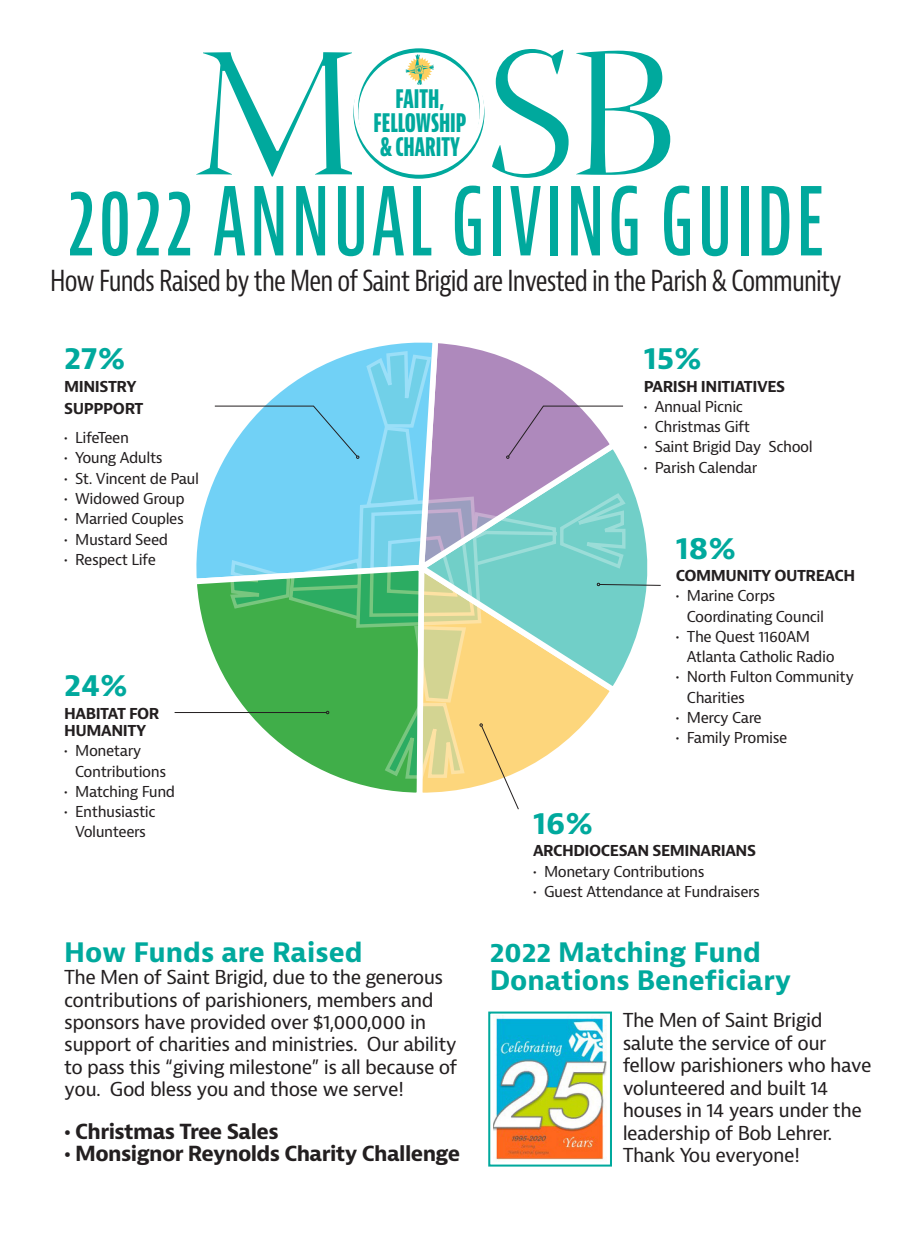
<style>
.page{position:relative;width:900px;height:1260px;background:#fff}
.page>*{position:absolute;margin:0;border:0;box-sizing:border-box;transform-origin:0 0}
.t1{font:600 extra-condensed 92.25px "Bernina Sans";letter-spacing:.05em;color:#00a99d;scale:.94 1}
.t2{font:700 30.25px "Bernina Sans";color:#00a99d}
.t3{font:condensed 28.25px "Bernina Sans";letter-spacing:-.03em;color:#231f20;scale:.94 1}
.t4{font:700 26px/28.8px "Bernina Sans";color:#00a99d}
.t5{font:700 extra-condensed 25px/23.8px "Bernino Sans";color:#00a99d;text-align:center}
.t6{font:700 20.25px "Bernina Sans";letter-spacing:-.03em;color:#231f20}
.t7{font:18.75px/22.5px "Bernina Sans";letter-spacing:-.03em;color:#231f20}
.t8{font:14.75px/20.2px "Bernina Sans";letter-spacing:-.03em;color:#231f20}
.t9{font:700 14.75px/17.5px "Bernina Sans";letter-spacing:-.03em;color:#231f20}
</style>
<div class="page">
<svg style="left:196px;top:49px;width:475px;height:129px"></svg>
<svg style="left:196px;top:485px;width:16px;height:77px"></svg>
<svg style="left:196px;top:562px;width:16px;height:89px"></svg>
<hr style="left:175px;top:712px;width:151px;height:1px;background:#231f20">
<svg style="left:212px;top:342px;width:449px;height:468px"></svg>
<img style="left:494px;top:1015px;width:112px;height:146px">
<div style="left:488px;top:1012px;width:124px;height:155px;border:2px solid #00a99d"></div>
<div style="left:353px;top:43px;width:132px;height:137px;background:#fff"></div>
<div style="left:353px;top:48px;width:131px;height:131px;border:5px solid #00a99d;border-radius:50%"></div>
<div style="left:354px;top:44px;width:130px;height:131px;border:4px solid #fff;border-radius:50%"></div>
<svg style="left:406px;top:54px;width:28px;height:31px"></svg>
<h3 class="t5" style="left:374px;top:88px;width:95px">FAITH,<br>FELLOWSHIP &amp; CHARITY</h3>
<h1 class="t1" style="left:68px;top:169px;width:805px">2022 ANNUAL GIVING GUIDE</h1>
<h3 class="t3" style="left:50px;top:263px;width:844px">How Funds Raised by the Men of Saint Brigid are Invested in the Parish &amp; Community</h3>
<h2 class="t2" style="left:64px;top:339px;width:63px">27%</h2>
<p class="t9" style="left:64px;top:375px;width:81px;line-height:22.2px">MINISTRY<br>SUPPPORT</p>
<p class="t8" style="left:64px;top:428px;width:66px">• LifeTeen</p>
<p class="t8" style="left:64px;top:448px;width:100px">• Young Adults</p>
<p class="t8" style="left:64px;top:469px;width:136px">• St. Vincent de Paul</p>
<p class="t8" style="left:64px;top:489px;width:122px">• Widowed Group</p>
<p class="t8" style="left:64px;top:509px;width:121px">• Married Couples</p>
<p class="t8" style="left:64px;top:529px;width:105px">• Mustard Seed</p>
<p class="t8" style="left:64px;top:550px;width:93px">• Respect Life</p>
<h2 class="t2" style="left:644px;top:339px;width:60px">15%</h2>
<p class="t9" style="left:644px;top:378px;width:143px">PARISH INITIATIVES</p>
<p class="t8" style="left:644px;top:397px;width:101px">• Annual Picnic</p>
<p class="t8" style="left:644px;top:417px;width:108px">• Christmas Gift</p>
<p class="t8" style="left:644px;top:437px;width:171px">• Saint Brigid Day School</p>
<p class="t8" style="left:644px;top:457px;width:115px">• Parish Calendar</p>
<h2 class="t2" style="left:676px;top:528px;width:62px">18%</h2>
<p class="t9" style="left:676px;top:567px;width:181px">COMMUNITY OUTREACH</p>
<p class="t8" style="left:687px;top:586px;width:139px;text-indent:-11px">• Marine Corps<br>Coordinating Council</p>
<p class="t8" style="left:687px;top:627px;width:149px;text-indent:-11px">• The Quest 1160AM<br>Atlanta Catholic Radio</p>
<p class="t8" style="left:687px;top:667px;width:169px;text-indent:-11px">• North Fulton Community<br>Charities</p>
<p class="t8" style="left:676px;top:708px;width:88px">• Mercy Care</p>
<p class="t8" style="left:676px;top:728px;width:113px">• Family Promise</p>
<h2 class="t2" style="left:64px;top:666px;width:65px">24%</h2>
<p class="t9" style="left:64px;top:705px;width:97px">HABITAT FOR<br>HUMANITY</p>
<p class="t8" style="left:75px;top:741px;width:92px;text-indent:-11px">• Monetary<br>Contributions</p>
<p class="t8" style="left:64px;top:782px;width:112px">• Matching Fund</p>
<p class="t8" style="left:64px;top:802px;width:93px;text-align:center">• Enthusiastic<br>Volunteers</p>
<h2 class="t2" style="left:533px;top:803px;width:62px">16%</h2>
<p class="t9" style="left:533px;top:843px;width:225px">ARCHDIOCESAN SEMINARIANS</p>
<p class="t8" style="left:533px;top:861px;width:173px">• Monetary Contributions</p>
<p class="t8" style="left:533px;top:882px;width:229px">• Guest Attendance at Fundraisers</p>
<h3 class="t4" style="left:64px;top:938px;width:300px">How Funds are Raised</h3>
<p class="t7" style="left:64px;top:966px;width:395px">The Men of Saint Brigid, due to the generous contributions of parishioners, members and sponsors have provided over $1,000,000 in support of charities and ministries. Our ability to pass this “giving milestone” is all because of you. God bless you and those we serve!</p>
<h3 class="t6" style="left:64px;top:1118px;width:216px">• Christmas Tree Sales</h3>
<h3 class="t6" style="left:64px;top:1140px;width:398px">• Monsignor Reynolds Charity Challenge</h3>
<h3 class="t4" style="left:490px;top:938px;width:303px">2022 Matching Fund<br>Donations Beneficiary</h3>
<p class="t7" style="left:623px;top:1010px;width:251px">The Men of Saint Brigid salute the service of our fellow parishioners who have volunteered and built 14 houses in 14 years under the leadership of Bob Lehrer.<br>Thank You everyone!</p>
</div>
